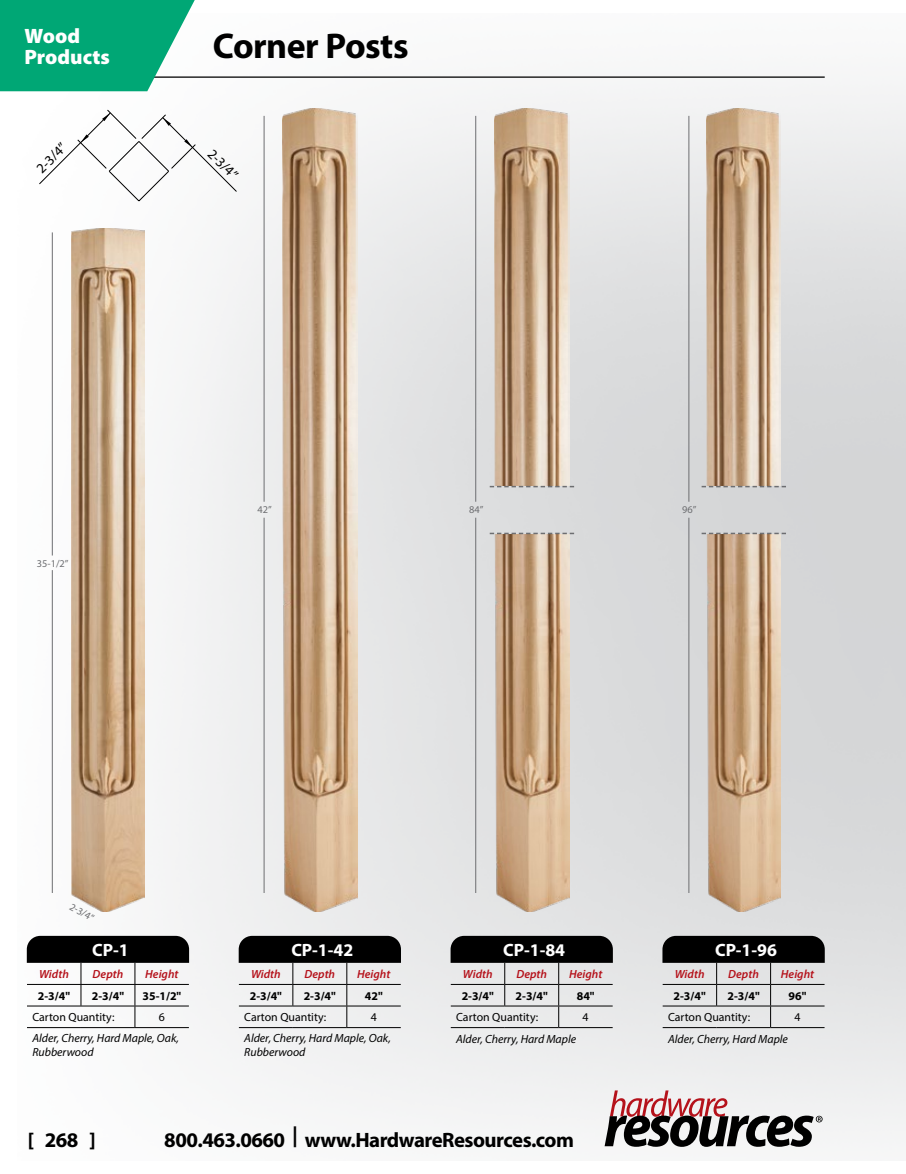
<style>
.page{position:relative;width:906px;height:1174px;background:#fff}
.page>*{position:absolute;margin:0;border:0;box-sizing:border-box;transform-origin:0 0}
.t1{font:700 35.85px "Myriad Pro";letter-spacing:-.015em;color:#000}
.t2{font:700 20.85px "Myriad Pro";letter-spacing:-.025em;color:#000}
.t3{font:900 20.85px/20.9px "Myriad Pro";color:#fff}
.t4{font:700 17.85px "Myriad Pro";color:#fff}
.t5{font:14.25px "Myriad Pro";color:#000}
.t6{font:italic 11.85px/14.2px "Myriad Pro";color:#000}
.t7{font:italic 600 11.85px "Myriad Pro";color:#b5121b}
.t8{font:700 11.85px "Myriad Pro";color:#000}
.t9{font:11.85px "Myriad Pro";color:#000}
.t10{font:10.35px "Myriad Pro";color:#6d6e71}
</style>
<div class="page">
<img style="left:18px;top:76px;width:888px;height:1071px">
<hr style="left:99px;top:76px;width:725px;height:2px;background:#000">
<img style="left:71px;top:228px;width:74px;height:684px">
<hr style="left:239px;top:1027px;width:54px;height:1px;background:#000">
<hr style="left:293px;top:1027px;width:54px;height:1px;background:#000">
<hr style="left:347px;top:1027px;width:54px;height:1px;background:#000">
<svg style="left:239px;top:936px;width:162px;height:91px"></svg>
<hr style="left:451px;top:1027px;width:54px;height:1px;background:#000">
<hr style="left:505px;top:1027px;width:54px;height:1px;background:#000">
<hr style="left:559px;top:1027px;width:53px;height:1px;background:#000">
<svg style="left:450px;top:936px;width:163px;height:91px;background:#9e9f9f"></svg>
<hr style="left:662px;top:1027px;width:54px;height:1px;background:#000">
<hr style="left:716px;top:1027px;width:54px;height:1px;background:#000">
<hr style="left:770px;top:1027px;width:54px;height:1px;background:#000">
<svg style="left:662px;top:936px;width:162px;height:91px;background:#99999a"></svg>
<hr style="left:27px;top:1027px;width:54px;height:1px;background:#000">
<hr style="left:81px;top:1027px;width:54px;height:1px;background:#000">
<hr style="left:135px;top:1027px;width:54px;height:1px;background:#000">
<svg style="left:27px;top:936px;width:162px;height:91px"></svg>
<img style="left:283px;top:108px;width:74px;height:804px">
<svg style="left:39px;top:109px;width:198px;height:93px"></svg>
<img style="left:495px;top:108px;width:74px;height:378px">
<img style="left:706px;top:108px;width:75px;height:378px">
<img style="left:495px;top:534px;width:74px;height:378px">
<img style="left:706px;top:534px;width:75px;height:378px">
<svg style="left:490px;top:486px;width:84px;height:1px"></svg>
<svg style="left:490px;top:533px;width:84px;height:1px"></svg>
<svg style="left:701px;top:486px;width:85px;height:1px"></svg>
<svg style="left:701px;top:533px;width:85px;height:1px"></svg>
<hr style="left:52px;top:232px;width:1px;height:323px;background:#6d6e71">
<hr style="left:52px;top:570px;width:1px;height:323px;background:#6d6e71">
<hr style="left:475px;top:116px;width:1px;height:386px;background:#6d6e71">
<hr style="left:475px;top:518px;width:1px;height:375px;background:#6d6e71">
<hr style="left:688px;top:116px;width:1px;height:386px;background:#6d6e71">
<hr style="left:688px;top:518px;width:1px;height:375px;background:#6d6e71">
<hr style="left:264px;top:116px;width:1px;height:386px;background:#6d6e71">
<hr style="left:264px;top:518px;width:1px;height:375px;background:#6d6e71">
<svg style="left:0;top:0;width:204px;height:91px;background:#26b389"></svg>
<svg style="left:604px;top:1090px;width:218px;height:56px"></svg>
<h2 class="t3" style="left:24px;top:25px;width:87px">Wood<br>Products</h2>
<h1 class="t1" style="left:213px;top:23px;width:197px">Corner Posts</h1>
<p class="t5" style="left:33px;top:164px;width:38px;rotate:-45deg">2-3/4”</p>
<p class="t5" style="left:216px;top:145px;width:38px;rotate:45deg">2-3/4”</p>
<p class="t10" style="left:37px;top:557px;width:33px">35-1/2”</p>
<p class="t10" style="left:257px;top:503px;width:16px">42”</p>
<p class="t10" style="left:469px;top:503px;width:16px">84”</p>
<p class="t10" style="left:682px;top:503px;width:16px">96”</p>
<p class="t10" style="left:74px;top:900px;width:28px;rotate:29deg">2-3/4”</p>
<h3 class="t4" style="left:92px;top:938px;width:38px">CP-1</h3>
<h3 class="t4" style="left:291px;top:938px;width:63px">CP-1-42</h3>
<h3 class="t4" style="left:503px;top:938px;width:63px">CP-1-84</h3>
<h3 class="t4" style="left:715px;top:938px;width:63px">CP-1-96</h3>
<p class="t7" style="left:39px;top:966px;width:31px">Width</p>
<p class="t7" style="left:93px;top:966px;width:32px">Depth</p>
<p class="t7" style="left:145px;top:966px;width:35px">Height</p>
<p class="t8" style="left:38px;top:988px;width:34px">2-3/4"</p>
<p class="t8" style="left:92px;top:988px;width:34px">2-3/4"</p>
<p class="t8" style="left:142px;top:988px;width:40px">35-1/2"</p>
<p class="t9" style="left:32px;top:1010px;width:84px">Carton Quantity:</p>
<p class="t9" style="left:159px;top:1010px;width:8px">6</p>
<p class="t6" style="left:32px;top:1030px;width:148px">Alder, Cherry, Hard Maple, Oak,<br>Rubberwood</p>
<p class="t7" style="left:251px;top:966px;width:31px">Width</p>
<p class="t7" style="left:304px;top:966px;width:32px">Depth</p>
<p class="t7" style="left:357px;top:966px;width:35px">Height</p>
<p class="t8" style="left:250px;top:988px;width:34px">2-3/4"</p>
<p class="t8" style="left:304px;top:988px;width:34px">2-3/4"</p>
<p class="t8" style="left:365px;top:988px;width:19px">42"</p>
<p class="t9" style="left:244px;top:1010px;width:84px">Carton Quantity:</p>
<p class="t9" style="left:371px;top:1010px;width:8px">4</p>
<p class="t6" style="left:244px;top:1030px;width:148px">Alder, Cherry, Hard Maple, Oak,<br>Rubberwood</p>
<p class="t7" style="left:463px;top:966px;width:31px">Width</p>
<p class="t7" style="left:516px;top:966px;width:32px">Depth</p>
<p class="t7" style="left:569px;top:966px;width:35px">Height</p>
<p class="t8" style="left:462px;top:988px;width:34px">2-3/4"</p>
<p class="t8" style="left:515px;top:988px;width:34px">2-3/4"</p>
<p class="t8" style="left:577px;top:988px;width:19px">84"</p>
<p class="t9" style="left:456px;top:1010px;width:84px">Carton Quantity:</p>
<p class="t9" style="left:582px;top:1010px;width:8px">4</p>
<p class="t6" style="left:456px;top:1031px;width:121px">Alder, Cherry, Hard Maple</p>
<h2 class="t2" style="left:28px;top:1126px;width:69px">[ 268 ]</h2>
<h2 class="t2" style="left:164px;top:1126px;width:411px">800.463.0660 | www.HardwareResources.com</h2>
<p class="t7" style="left:675px;top:966px;width:31px">Width</p>
<p class="t7" style="left:728px;top:966px;width:32px">Depth</p>
<p class="t7" style="left:781px;top:966px;width:35px">Height</p>
<p class="t8" style="left:673px;top:988px;width:34px">2-3/4"</p>
<p class="t8" style="left:727px;top:988px;width:34px">2-3/4"</p>
<p class="t8" style="left:788px;top:988px;width:19px">96"</p>
<p class="t9" style="left:668px;top:1010px;width:84px">Carton Quantity:</p>
<p class="t9" style="left:794px;top:1010px;width:8px">4</p>
<p class="t6" style="left:668px;top:1031px;width:121px">Alder, Cherry, Hard Maple</p>
</div>
